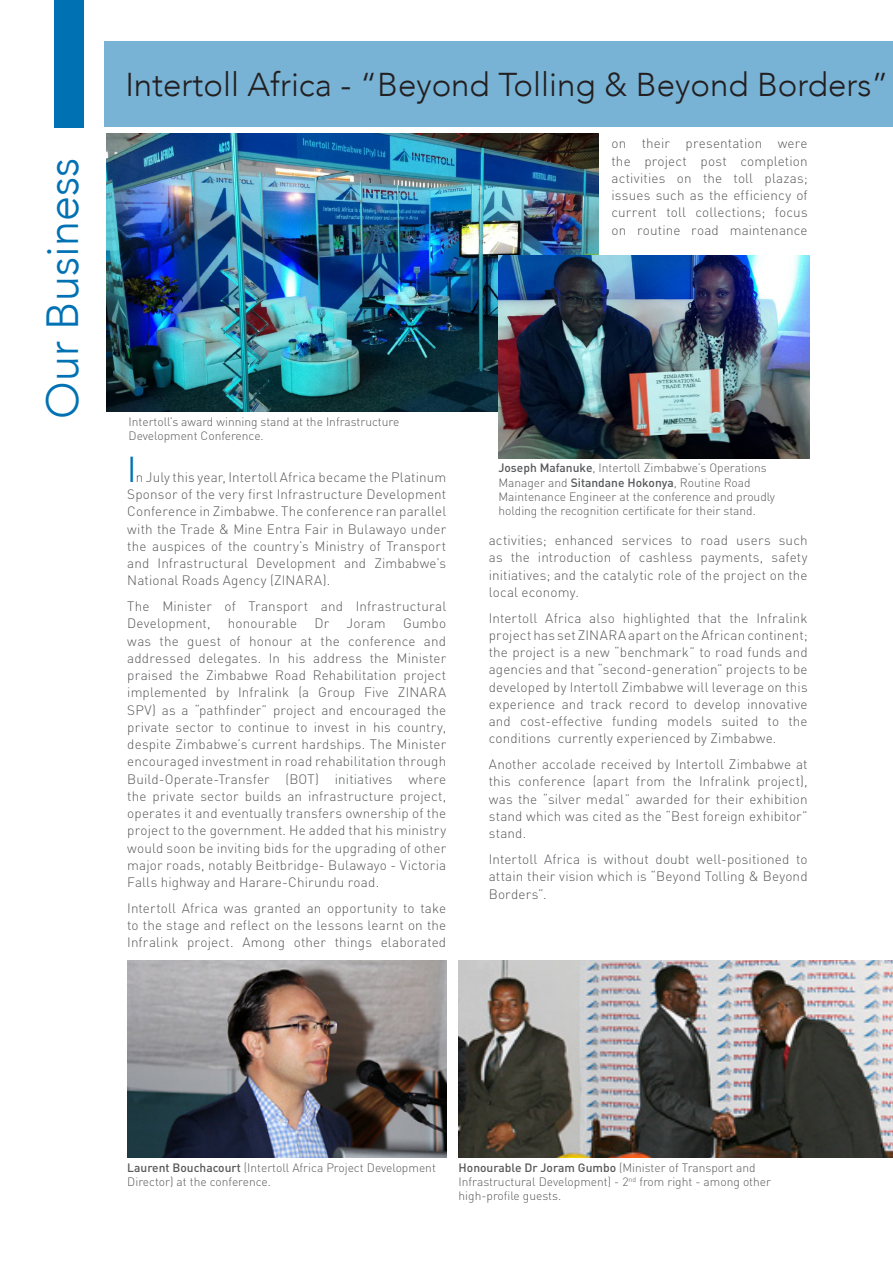
<style>
.page{position:relative;width:893px;height:1263px;background:#fff}
.page>*{position:absolute;margin:0;border:0;box-sizing:border-box;transform-origin:0 0}
.t1{font:300 45px "Avenir";color:#0071b3}
.t2{font:300 36px "Avenir";color:#0071b3}
.t3{font:300 33px "Avenir";color:#231f20}
.t4{font:300 13.5px/17.2px "DIN Pro";letter-spacing:.01em;color:#57585a;text-align:justify}
.t5{font:300 12px/14.4px "DIN Pro";color:#57585a}
.s1{font-weight:500}
</style>
<div class="page">
<img style="left:459px;top:960px;width:434px;height:198px">
<div style="left:54px;top:0;width:30px;height:128px;background:#0071b3"></div>
<div style="left:104px;top:42px;width:789px;height:85px;background:#78b3d6"></div>
<img style="left:127px;top:960px;width:319px;height:198px">
<img style="left:106px;top:134px;width:493px;height:278px">
<img style="left:498px;top:255px;width:311px;height:204px">
<p class="t1" style="left:36px;top:419px;width:262px;rotate:-90deg">Our Business</p>
<p class="t3" style="left:125px;top:65px;width:765px">Intertoll Africa - “Beyond Tolling &amp; Beyond Borders”</p>
<p class="t4" style="left:611px;top:134px;width:198px">on their presentation were the project post completion activities on the toll plazas; issues such as the efficiency of current toll collections; focus on routine road maintenance</p>
<p class="t5" style="left:129px;top:413px;width:272px">Intertoll’s award winning stand at the Infrastructure<br>Development Conference.</p>
<p class="t2" style="left:127px;top:448px;width:11px">I</p>
<p class="t4" style="left:127px;top:468px;width:320px;text-indent:8px">n July this year, Intertoll Africa became the Platinum Sponsor of the very first Infrastructure Development Conference in Zimbabwe. The conference ran parallel with the Trade &amp; Mine Entra Fair in Bulawayo under the auspices of the country’s Ministry of Transport and Infrastructural Development and Zimbabwe’s National Roads Agency (ZINARA).</p>
<p class="t4" style="left:127px;top:597px;width:320px">The Minister of Transport and Infrastructural<br>Development,</p>
<p class="t4" style="left:127px;top:614px;width:320px;text-indent:276px">Gumbo was the guest of honour at the conference and addressed delegates. In his address the Minister praised the Zimbabwe Road Rehabilitation project implemented by Infralink (a Group Five ZINARA SPV) as a “pathfinder” project and encouraged the private sector to continue to invest in his country, despite Zimbabwe’s current hardships. The Minister encouraged investment in road rehabilitation through Build-Operate-Transfer (BOT) initiatives where the private sector builds an infrastructure project, operates it and eventually transfers ownership of the project to the government. He added that his ministry would soon be inviting bids for the upgrading of other major roads, notably Beitbridge- Bulawayo - Victoria Falls highway and Harare-Chirundu road.</p>
<p class="t4" style="left:127px;top:899px;width:320px">Intertoll Africa was granted an opportunity to take to the stage and reflect on the lessons learnt on the Infralink project. Among other things elaborated</p>
<p class="t4" style="left:228px;top:614px;width:71px">honourable</p>
<p class="t4" style="left:314px;top:614px;width:16px">Dr</p>
<p class="t4" style="left:347px;top:614px;width:41px">Joram</p>
<p class="t5" style="left:498px;top:460px;width:278px"><span class="s1">Joseph Mafanuke</span>, Intertoll Zimbabwe’s Operations Manager and <span class="s1">Sitandane Hokonya</span>, Routine Road Maintenance Engineer at the conference and proudly holding the recognition certificate for their stand.</p>
<p class="t4" style="left:489px;top:531px;width:320px">activities; enhanced services to road users such as the introduction of cashless payments, safety initiatives; and the catalytic role of the project on the local economy.</p>
<p class="t4" style="left:489px;top:609px;width:320px">Intertoll Africa also highlighted that the Infralink project has set ZINARA apart on the African continent; the project is a new “benchmark” to road funds and agencies and that “second-generation” projects to be developed by Intertoll Zimbabwe will leverage on this experience and track record to develop innovative and cost-effective funding models suited to the conditions currently experienced by Zimbabwe.</p>
<p class="t4" style="left:489px;top:755px;width:320px">Another accolade received by Intertoll Zimbabwe at this conference (apart from the Infralink project), was the “silver medal” awarded for their exhibition stand which was cited as the “Best foreign exhibitor” stand.</p>
<p class="t4" style="left:489px;top:850px;width:320px">Intertoll Africa is without doubt well-positioned to attain their vision which is “Beyond Tolling &amp; Beyond Borders”.</p>
<p class="t5" style="left:127px;top:1159px;width:310px"><span class="s1">Laurent Bouchacourt</span> (Intertoll Africa Project Development<br>Director) at the conference.</p>
<p class="t5" style="left:459px;top:1159px;width:314px"><span class="s1">Honourable Dr Joram Gumbo</span> (Minister of Transport and<br>Infrastructural Development) - 2<sup>nd</sup> from right - among other high-profile guests.</p>
</div>
